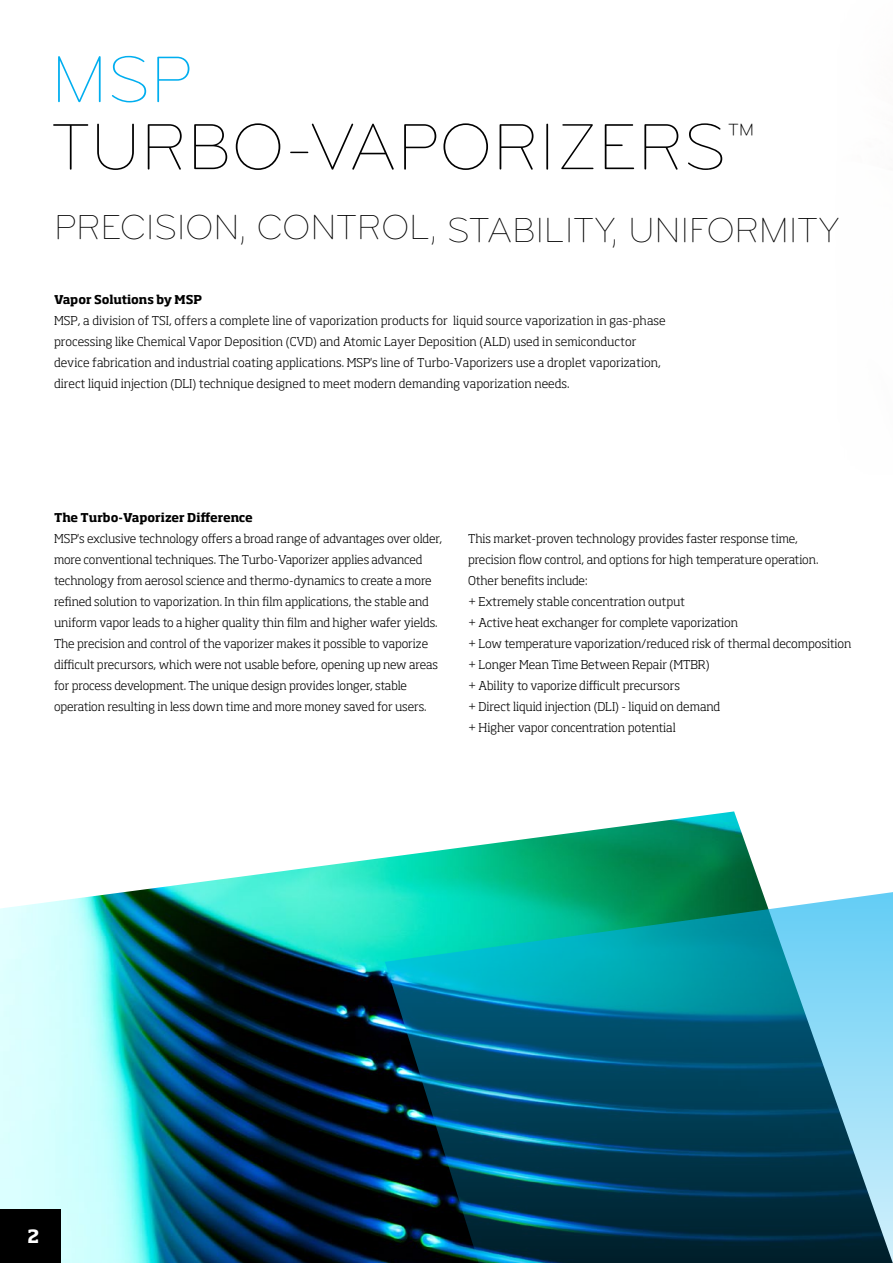
<style>
.page{position:relative;width:893px;height:1263px;background:#fff}
.page>*{position:absolute;margin:0;border:0;box-sizing:border-box;transform-origin:0 0}
.t1{font:300 67.5px/67.5px "Bryant Pro";color:#000}
.t2{font:300 36px "Bryant Pro";letter-spacing:-.01em;color:#000}
.t3{font:700 18px "Soho Std";color:#fff}
.t4{font:300 12px/21px "Soho Std";color:#000}
.t5{font:700 12px "Soho Std";color:#000}
.s1{color:#00aeef}
</style>
<div class="page">
<img style="left:0;top:857px;width:385px;height:406px">
<svg style="left:385px;top:811px;width:508px;height:452px;background:#267d88"></svg>
<div style="left:0;top:1209px;width:60px;height:54px;background:#000"></div>
<h1 class="t1" style="left:51px;top:46px;width:706px"><span class="s1">MSP<br></span>TURBO-VAPORIZERS<sup>™</sup></h1>
<h2 class="t2" style="left:54px;top:209px;width:787px">PRECISION, CONTROL, STABILITY, UNIFORMITY</h2>
<p class="t5" style="left:54px;top:292px;width:150px">Vapor Solutions by MSP</p>
<p class="t4" style="left:54px;top:310px;width:613px">MSP, a division of TSI, offers a complete line of vaporization products for liquid source vaporization in gas-phase processing like Chemical Vapor Deposition (CVD) and Atomic Layer Deposition (ALD) used in semiconductor device fabrication and industrial coating applications. MSP's line of Turbo-Vaporizers use a droplet vaporization, direct liquid injection (DLI) technique designed to meet modern demanding vaporization needs.</p>
<p class="t5" style="left:54px;top:509px;width:200px">The Turbo-Vaporizer Difference</p>
<p class="t4" style="left:54px;top:528px;width:390px">MSP's exclusive technology offers a broad range of advantages over older, more conventional techniques. The Turbo-Vaporizer applies advanced technology from aerosol science and thermo-dynamics to create a more refined solution to vaporization. In thin film applications, the stable and uniform vapor leads to a higher quality thin film and higher wafer yields.<br>The precision and control of the vaporizer makes it possible to vaporize difficult precursors, which were not usable before, opening up new areas for process development. The unique design provides longer, stable operation resulting in less down time and more money saved for users.</p>
<p class="t4" style="left:468px;top:527px;width:385px">This market-proven technology provides faster response time,<br>precision flow control, and options for high temperature operation.<br>Other benefits include:<br>+ Extremely stable concentration output<br>+ Active heat exchanger for complete vaporization<br>+ Low temperature vaporization/reduced risk of thermal decomposition + Longer Mean Time Between Repair (MTBR)<br>+ Ability to vaporize difficult precursors<br>+ Direct liquid injection (DLI) - liquid on demand<br>+ Higher vapor concentration potential</p>
<h3 class="t3" style="left:28px;top:1225px;width:13px">2</h3>
</div>
